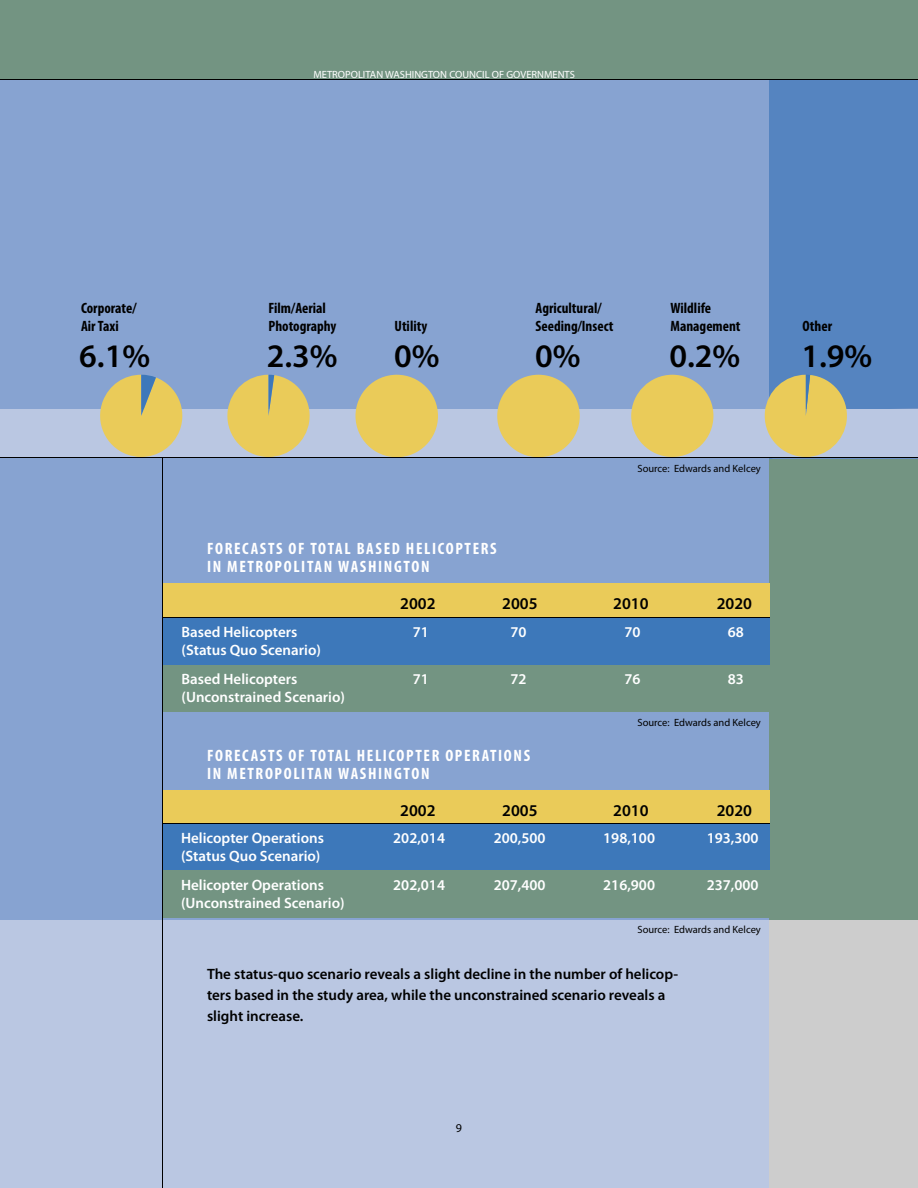
<style>
.page{position:relative;width:918px;height:1188px;background:#fff}
.page>*{position:absolute;margin:0;border:0;box-sizing:border-box;transform-origin:0 0}
.t1{font:600 33px "Myriad Pro";color:#000}
.t2{font:700 condensed 16.5px/18px "Myriad Pro";letter-spacing:.1em;color:#fff}
.t3{font:600 16.5px "Myriad Pro";color:#000}
.t4{font:600 15px/28.8px "Myriad Pro";color:#fff}
.t5{font:600 15px/21px "Myriad Pro";color:#000}
.t6{font:700 condensed 15px/18px "Myriad Pro";color:#000}
.t7{font:12px "Myriad Pro";color:#000}
.t8{font:10.5px "Myriad Pro";color:#000}
.t9{font:10.5px "Myriad Pro";color:#fff}
</style>
<div class="page">
<div style="left:0;top:914px;width:918px;height:274px;background:#bac7e2"></div>
<div style="left:770px;top:911px;width:148px;height:277px;background:#cdcdcd"></div>
<div style="left:0;top:0;width:918px;height:920px;background:#87a3d1"></div>
<div style="left:770px;top:74px;width:148px;height:385px;background:#5584c0"></div>
<div style="left:0;top:0;width:918px;height:80px;background:#739482"></div>
<div style="left:770px;top:459px;width:148px;height:461px;background:#739482"></div>
<div style="left:163px;top:790px;width:607px;height:34px;background:#eacb59"></div>
<div style="left:163px;top:584px;width:607px;height:33px;background:#eacb59"></div>
<div style="left:163px;top:664px;width:607px;height:48px;background:#739482"></div>
<div style="left:163px;top:617px;width:607px;height:47px;background:#3d78ba"></div>
<div style="left:163px;top:824px;width:607px;height:47px;background:#3d78ba"></div>
<div style="left:163px;top:871px;width:607px;height:47px;background:#739482"></div>
<div style="left:0;top:410px;width:918px;height:47px;background:#bac7e2"></div>
<svg style="left:225px;top:375px;width:87px;height:82px"></svg>
<div style="left:356px;top:375px;width:82px;height:82px;background:#eacb59;border-radius:41px"></div>
<div style="left:497px;top:375px;width:83px;height:82px;background:#eacb59;border-radius:41px"></div>
<svg style="left:729px;top:375px;width:189px;height:83px"></svg>
<div style="left:631px;top:375px;width:82px;height:82px;background:#eacb59;border-radius:41px"></div>
<hr style="left:163px;top:823px;width:607px;height:1px;background:#000">
<hr style="left:163px;top:617px;width:607px;height:1px;background:#000">
<hr style="left:162px;top:459px;width:1px;height:729px;background:#000">
<hr style="left:0;top:79px;width:918px;height:1px;background:#000">
<hr style="left:0;top:458px;width:918px;height:1px;background:#000">
<svg style="left:95px;top:375px;width:93px;height:82px"></svg>
<p class="t9" style="left:313px;top:69px;width:263px">METROPOLITAN WASHINGTON COUNCIL OF GOVERNMENTS</p>
<p class="t6" style="left:81px;top:299px;width:57px">Corporate/<br>Air Taxi</p>
<h1 class="t1" style="left:79px;top:337px;width:72px">6.1%</h1>
<p class="t6" style="left:268px;top:299px;width:69px">Film/Aerial<br>Photography</p>
<h1 class="t1" style="left:267px;top:337px;width:72px">2.3%</h1>
<p class="t6" style="left:394px;top:317px;width:34px">Utility</p>
<h1 class="t1" style="left:394px;top:337px;width:47px">0%</h1>
<p class="t6" style="left:536px;top:300px;width:79px">Agricultural/<br>Seeding/Insect</p>
<h1 class="t1" style="left:535px;top:337px;width:47px">0%</h1>
<p class="t6" style="left:670px;top:300px;width:72px">Wildlife<br>Management</p>
<h1 class="t1" style="left:669px;top:337px;width:72px">0.2%</h1>
<p class="t2" style="left:207px;top:540px;width:291px">FORECASTS OF TOTAL BASED HELICOPTERS<br>IN METROPOLITAN WASHINGTON</p>
<p class="t8" style="left:638px;top:463px;width:125px">Source: Edwards and Kelcey</p>
<p class="t3" style="left:400px;top:595px;width:37px">2002</p>
<p class="t3" style="left:502px;top:595px;width:37px">2005</p>
<p class="t3" style="left:613px;top:595px;width:37px">2010</p>
<p class="t3" style="left:717px;top:595px;width:37px">2020</p>
<p class="t4" style="left:182px;top:618px;width:117px">Based Helicopters</p>
<p class="t4" style="left:413px;top:618px;width:18px">71</p>
<p class="t4" style="left:510px;top:618px;width:18px">70</p>
<p class="t4" style="left:624px;top:618px;width:18px">70</p>
<p class="t4" style="left:728px;top:618px;width:18px">68</p>
<p class="t4" style="left:182px;top:636px;width:141px">(Status Quo Scenario)<br>Based Helicopters</p>
<p class="t4" style="left:413px;top:664px;width:18px">71</p>
<p class="t4" style="left:510px;top:664px;width:18px">72</p>
<p class="t4" style="left:624px;top:664px;width:18px">76</p>
<p class="t4" style="left:728px;top:664px;width:18px">83</p>
<p class="t4" style="left:182px;top:682px;width:165px">(Unconstrained Scenario)</p>
<p class="t2" style="left:207px;top:747px;width:325px">FORECASTS OF TOTAL HELICOPTER OPERATIONS<br>IN METROPOLITAN WASHINGTON</p>
<p class="t8" style="left:638px;top:716px;width:125px">Source: Edwards and Kelcey</p>
<p class="t3" style="left:400px;top:802px;width:37px">2002</p>
<p class="t3" style="left:502px;top:802px;width:37px">2005</p>
<p class="t3" style="left:613px;top:802px;width:37px">2010</p>
<p class="t3" style="left:717px;top:802px;width:37px">2020</p>
<p class="t4" style="left:181px;top:824px;width:144px">Helicopter Operations</p>
<p class="t4" style="left:393px;top:824px;width:53px">202,014</p>
<p class="t4" style="left:494px;top:824px;width:53px">200,500</p>
<p class="t4" style="left:603px;top:824px;width:53px">198,100</p>
<p class="t4" style="left:707px;top:824px;width:53px">193,300</p>
<p class="t4" style="left:181px;top:842px;width:144px">(Status Quo Scenario)<br>Helicopter Operations</p>
<p class="t4" style="left:393px;top:871px;width:53px">202,014</p>
<p class="t4" style="left:494px;top:871px;width:53px">207,400</p>
<p class="t4" style="left:603px;top:871px;width:53px">216,900</p>
<p class="t4" style="left:707px;top:871px;width:53px">237,000</p>
<p class="t4" style="left:181px;top:889px;width:165px">(Unconstrained Scenario)</p>
<p class="t8" style="left:638px;top:923px;width:125px">Source: Edwards and Kelcey</p>
<p class="t5" style="left:207px;top:963px;width:473px">The status-quo scenario reveals a slight decline in the number of helicop&shy;ters based in the study area, while the unconstrained scenario reveals a slight increase.</p>
<p class="t7" style="left:456px;top:1122px;width:8px">9</p>
<p class="t6" style="left:802px;top:317px;width:31px">Other</p>
<h1 class="t1" style="left:801px;top:337px;width:72px">1.9%</h1>
</div>
